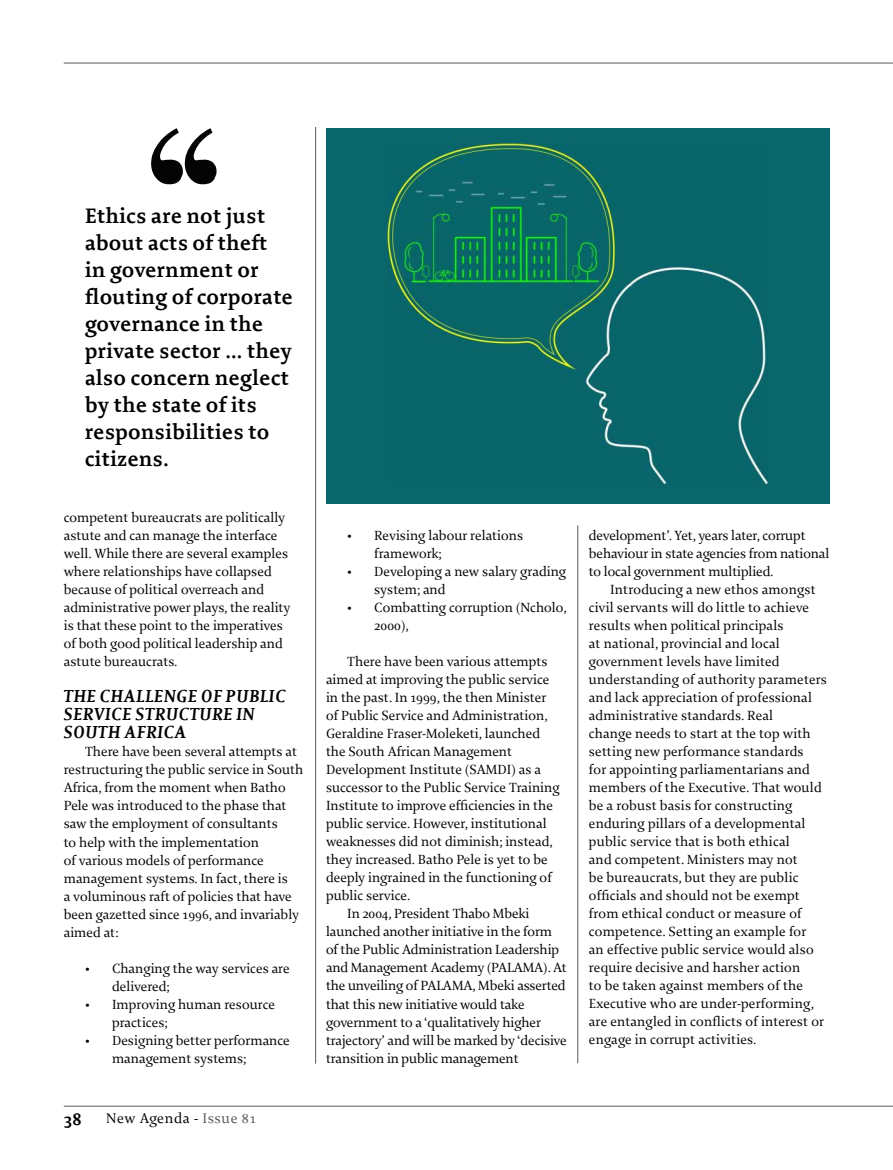
<style>
.page{position:relative;width:893px;height:1170px;background:#fff}
.page>*{position:absolute;margin:0;border:0;box-sizing:border-box;transform-origin:0 0}
.t1{font:700 22.5px/27px "Enigma";letter-spacing:.02em;color:#000}
.t2{font:italic 700 18.75px/18px "Enigma";letter-spacing:.03em;color:#000}
.t3{font:700 18.75px "Enigma";color:#000}
.t4{font:15px "Enigma";letter-spacing:.04em;color:#000}
.t5{font:14.25px/18px "Enigma";color:#000}
.s1{color:#58595b}
</style>
<div class="page">
<hr style="left:64px;top:1105px;width:829px;height:1px;background:#58595b">
<hr style="left:64px;top:63px;width:829px;height:1px;background:#58595b">
<hr style="left:315px;top:127px;width:1px;height:936px;background:#58595b">
<img style="left:151px;top:128px;width:66px;height:57px">
<div style="left:326px;top:128px;width:503px;height:376px;background:#09666b"></div>
<img style="left:388px;top:143px;width:380px;height:340px">
<hr style="left:577px;top:525px;width:1px;height:538px;background:#58595b">
<h1 class="t1" style="left:85px;top:202px;width:209px">Ethics are not just about acts of theft in government or flouting of corporate governance in the private sector … they also concern neglect by the state of its responsibilities to citizens.</h1>
<p class="t5" style="left:64px;top:509px;width:228px">competent bureaucrats are politically astute and can manage the interface well. While there are several examples where relationships have collapsed because of political overreach and administrative power plays, the reality is that these point to the imperatives of both good political leadership and astute bureaucrats.</p>
<h2 class="t2" style="left:64px;top:687px;width:223px">THE CHALLENGE OF PUBLIC<br>SERVICE STRUCTURE IN<br>SOUTH AFRICA</h2>
<p class="t5" style="left:64px;top:743px;width:241px;text-indent:21px">There have been several attempts at restructuring the public service in South Africa, from the moment when Batho Pele was introduced to the phase that saw the employment of consultants<br>to help with the implementation<br>of various models of performance management systems. In fact, there is<br>a voluminous raft of policies that have been gazetted since 1996, and invariably aimed at:</p>
<p class="t5" style="left:112px;top:959px;width:179px;text-indent:-27px">• Changing the way services are delivered;</p>
<p class="t5" style="left:112px;top:995px;width:165px;text-indent:-27px">• Improving human resource practices;</p>
<p class="t5" style="left:112px;top:1031px;width:179px;text-indent:-27px">• Designing better performance management systems;</p>
<h2 class="t3" style="left:64px;top:1108px;width:20px">38</h2>
<p class="t4" style="left:106px;top:1109px;width:151px">New Agenda - <span class="s1">Issue 81</span></p>
<p class="t5" style="left:374px;top:527px;width:150px;text-indent:-27px">• Revising labour relations framework;</p>
<p class="t5" style="left:374px;top:563px;width:193px;text-indent:-27px">• Developing a new salary grading system; and</p>
<p class="t5" style="left:374px;top:599px;width:194px;text-indent:-27px">• Combatting corruption (Ncholo,<br>2000),</p>
<p class="t5" style="left:347px;top:653px;width:202px">There have been various attempts</p>
<p class="t5" style="left:326px;top:671px;width:225px">aimed at improving the public service</p>
<p class="t5" style="left:326px;top:689px;width:222px">in the past. In 1999, the then Minister</p>
<p class="t5" style="left:326px;top:707px;width:223px">of Public Service and Administration,</p>
<p class="t5" style="left:326px;top:725px;width:216px">Geraldine Fraser-Moleketi, launched</p>
<p class="t5" style="left:326px;top:743px;width:188px">the South African Management</p>
<p class="t5" style="left:326px;top:761px;width:217px">Development Institute (SAMDI) as a</p>
<p class="t5" style="left:326px;top:779px;width:235px">successor to the Public Service Training</p>
<p class="t5" style="left:326px;top:797px;width:228px">Institute to improve efficiencies in the</p>
<p class="t5" style="left:326px;top:815px;width:222px">public service. However, institutional</p>
<p class="t5" style="left:326px;top:833px;width:228px">weaknesses did not diminish; instead,</p>
<p class="t5" style="left:326px;top:851px;width:223px">they increased. Batho Pele is yet to be</p>
<p class="t5" style="left:326px;top:869px;width:227px">deeply ingrained in the functioning of</p>
<p class="t5" style="left:326px;top:887px;width:86px">public service.</p>
<p class="t5" style="left:347px;top:905px;width:184px">In 2004, President Thabo Mbeki</p>
<p class="t5" style="left:326px;top:923px;width:228px">launched another initiative in the form</p>
<p class="t5" style="left:326px;top:941px;width:235px">of the Public Administration Leadership</p>
<p class="t5" style="left:326px;top:959px;width:242px">and Management Academy (PALAMA). At</p>
<p class="t5" style="left:326px;top:977px;width:241px">the unveiling of PALAMA, Mbeki asserted</p>
<p class="t5" style="left:326px;top:995px;width:200px">that this new initiative would take</p>
<p class="t5" style="left:326px;top:1013px;width:216px">government to a ‘qualitatively higher</p>
<p class="t5" style="left:326px;top:1031px;width:242px">trajectory’ and will be marked by ‘decisive</p>
<p class="t5" style="left:326px;top:1049px;width:194px">transition in public management</p>
<p class="t5" style="left:589px;top:527px;width:242px">development’. Yet, years later, corrupt behaviour in state agencies from national to local government multiplied.</p>
<p class="t5" style="left:589px;top:581px;width:240px;text-indent:21px">Introducing a new ethos amongst civil servants will do little to achieve results when political principals<br>at national, provincial and local government levels have limited understanding of authority parameters and lack appreciation of professional administrative standards. Real<br>change needs to start at the top with setting new performance standards<br>for appointing parliamentarians and members of the Executive. That would be a robust basis for constructing enduring pillars of a developmental public service that is both ethical<br>and competent. Ministers may not<br>be bureaucrats, but they are public officials and should not be exempt from ethical conduct or measure of competence. Setting an example for<br>an effective public service would also require decisive and harsher action<br>to be taken against members of the Executive who are under-performing, are entangled in conflicts of interest or engage in corrupt activities.</p>
</div>
